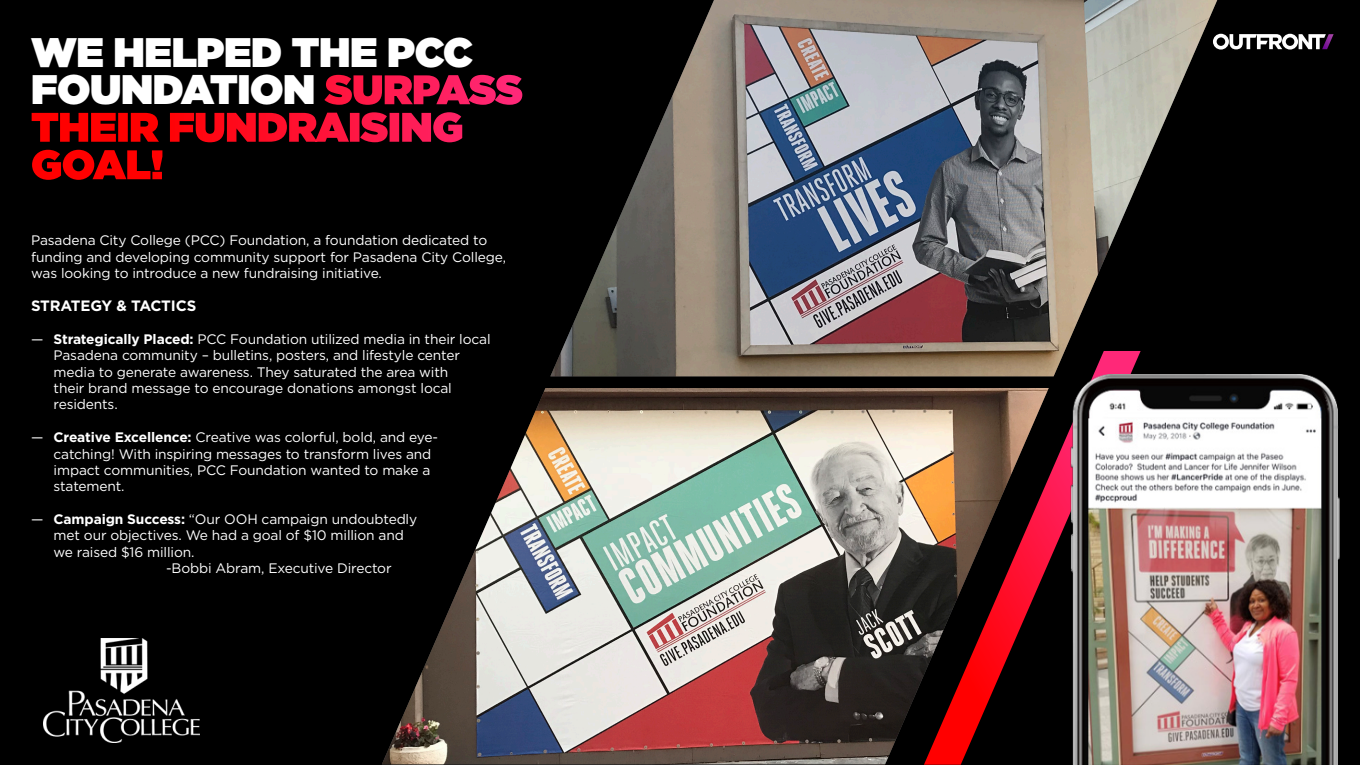
<style>
.page{position:relative;width:1360px;height:765px;background:#000}
.page>*{position:absolute;margin:0;border:0;box-sizing:border-box;transform-origin:0 0}
.t1{font:900 41.25px/37.5px "Gotham";letter-spacing:-.01em;color:#fff}
.Body_Copy{font:700 15px "Gotham";letter-spacing:-.01em;color:#fff}
.Body_Copy-2{font:13.75px/16.2px "Gotham";letter-spacing:-.01em;color:#fff}
.s1{font-weight:700}
</style>
<div class="page">
<svg style="left:1217px;top:34px;width:117px;height:16px"></svg>
<img style="left:382px;top:388px;width:542px;height:376px">
<img style="left:550px;top:0;width:667px;height:376px">
<svg style="left:924px;top:351px;width:217px;height:414px"></svg>
<img style="left:1059px;top:375px;width:281px;height:390px">
<img style="left:44px;top:638px;width:155px;height:104px">
<h1 class="t1" style="left:31px;top:33px;width:493px">WE HELPED THE PCC<br>FOUNDATION SURPASS<br>THEIR FUNDRAISING<br>GOAL!</h1>
<p class="Body_Copy-2" style="left:31px;top:232px;width:476px">Pasadena City College (PCC) Foundation, a foundation dedicated to funding and developing community support for Pasadena City College, was looking to introduce a new fundraising initiative.</p>
<p class="Body_Copy" style="left:31px;top:296px;width:167px">STRATEGY &amp; TACTICS</p>
<p class="Body_Copy-2" style="left:54px;top:331px;width:439px;text-indent:-22px">— <span class="s1">Strategically Placed:</span> PCC Foundation utilized media in their local Pasadena community – bulletins, posters, and lifestyle center media to generate awareness. They saturated the area with<br>their brand message to encourage donations amongst local residents.</p>
<p class="Body_Copy-2" style="left:54px;top:429px;width:386px;text-indent:-22px">— <span class="s1">Creative Excellence:</span> Creative was colorful, bold, and eye&shy;catching! With inspiring messages to transform lives and impact communities, PCC Foundation wanted to make a statement.</p>
<p class="Body_Copy-2" style="left:31px;top:511px;width:388px">— <span class="s1">Campaign Success:</span> “Our OOH campaign undoubtedly</p>
<p class="Body_Copy-2" style="left:54px;top:527px;width:352px">met our objectives. We had a goal of $10 million and</p>
<p class="Body_Copy-2" style="left:54px;top:543px;width:142px">we raised $16 million.</p>
<p class="Body_Copy-2" style="left:166px;top:560px;width:227px">-Bobbi Abram, Executive Director</p>
</div>
